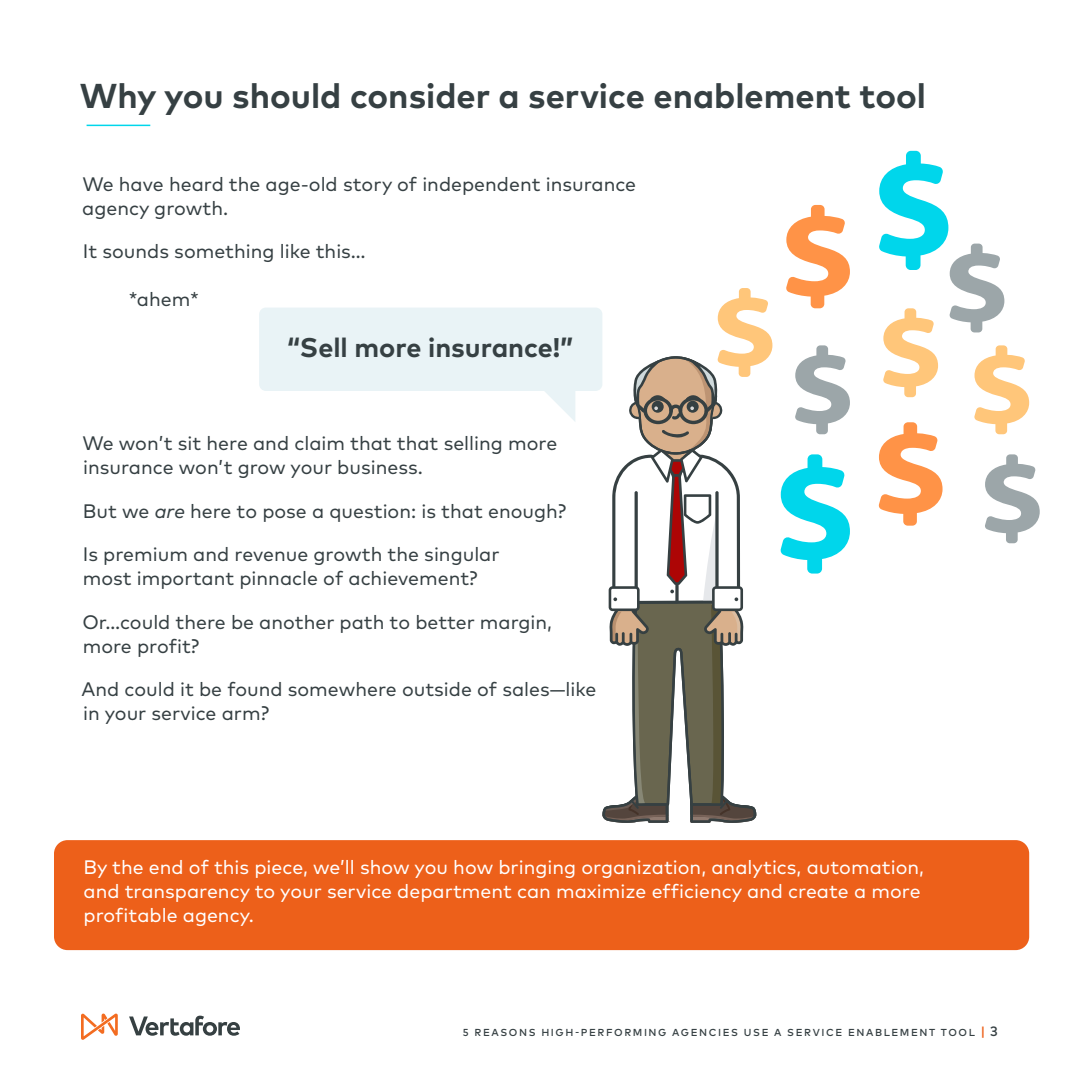
<style>
.page{position:relative;width:1080px;height:1080px;background:#fff}
.page>*{position:absolute;margin:0;border:0;box-sizing:border-box;transform-origin:0 0}
.t1{font:700 34.5px "Mark Pro";color:#364043}
.t2{font:700 27px "Mark Pro";color:#364043}
.t3{font:19.5px/24px "Mark Pro";color:#364043}
.t4{font:19.5px/24px "Mark Pro";color:#fff}
.t5{font:500 10.2px "Mark Pro";letter-spacing:.155em;color:#364043}
.s1{font-style:italic}
.s2{font-size:13.5px;color:#ed601a}
.s3{font-size:13.5px}
</style>
<div class="page">
<div style="left:54px;top:840px;width:975px;height:110px;background:#ed601a;border-radius:14px"></div>
<svg style="left:81px;top:1014px;width:37px;height:26px"></svg>
<svg style="left:129px;top:1016px;width:111px;height:20px"></svg>
<hr style="left:87px;top:125px;width:63px;height:1px;background:#00d6eb">
<svg style="left:786px;top:205px;width:64px;height:103px"></svg>
<div style="left:259px;top:308px;width:343px;height:83px;background:#e9f3f6;border-radius:7px"></div>
<svg style="left:545px;top:391px;width:30px;height:30px"></svg>
<svg style="left:602px;top:288px;width:170px;height:535px"></svg>
<svg style="left:780px;top:454px;width:70px;height:120px"></svg>
<svg style="left:795px;top:345px;width:55px;height:89px"></svg>
<svg style="left:878px;top:151px;width:162px;height:392px"></svg>
<h1 class="t1" style="left:80px;top:70px;width:848px">Why you should consider a service enablement tool</h1>
<p class="t3" style="left:82px;top:170px;width:555px">We have heard the age-old story of independent insurance agency growth.</p>
<p class="t3" style="left:83px;top:238px;width:285px">It sounds something like this…</p>
<p class="t3" style="left:129px;top:286px;width:72px">*ahem*</p>
<h2 class="t2" style="left:287px;top:327px;width:288px">“Sell more insurance!”</h2>
<p class="t3" style="left:82px;top:430px;width:476px">We won’t sit here and claim that that selling more insurance won’t grow your business.</p>
<p class="t3" style="left:83px;top:497px;width:485px">But we <span class="s1">are</span> here to pose a question: is that enough?</p>
<p class="t3" style="left:83px;top:541px;width:418px">Is premium and revenue growth the singular most important pinnacle of achievement?</p>
<p class="t3" style="left:82px;top:608px;width:471px">Or…could there be another path to better margin, more profit?</p>
<p class="t3" style="left:82px;top:676px;width:516px">And could it be found somewhere outside of sales—like in your service arm?</p>
<p class="t4" style="left:84px;top:853px;width:842px">By the end of this piece, we’ll show you how bringing organization, analytics, automation, and transparency to your service department can maximize efficiency and create a more profitable agency.</p>
<p class="t5" style="left:463px;top:1025px;width:536px">5 REASONS HIGH-PERFORMING AGENCIES USE A SERVICE ENABLEMENT TOOL <span class="s2">|</span> <span class="s3">3</span></p>
</div>
